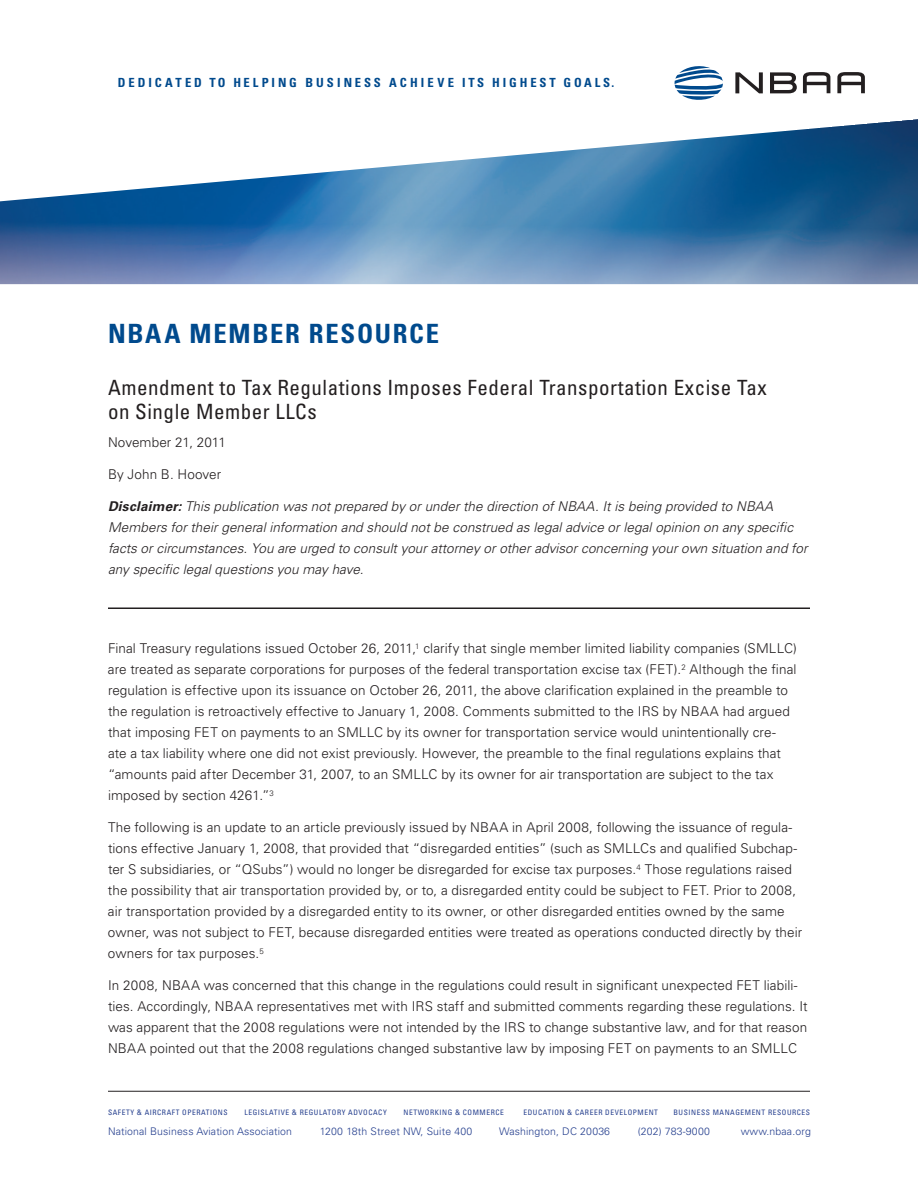
<style>
.page{position:relative;width:918px;height:1188px;background:#fff}
.page>*{position:absolute;margin:0;border:0;box-sizing:border-box;transform-origin:0 0}
.t1{font:700 condensed 26.55px "Univers LT Std";letter-spacing:.065em;color:#004a8d}
.t2{font:condensed 21px/24px "Univers LT Std";letter-spacing:.025em;color:#231f20}
.t3{font:300 13.5px/21px "Univers LT Std";letter-spacing:.005em;color:#231f20}
.t4{font:italic 300 13.5px/21px "Univers LT Std";letter-spacing:.005em;color:#231f20}
.t5{font:700 condensed 12.6px "Univers LT Std";letter-spacing:.23em;color:#004a8d}
.t6{font:300 10.5px "Univers LT Std";letter-spacing:.015em;color:#253f8e}
.t7{font:condensed 7.5px "Univers LT Std";letter-spacing:.075em;color:#253f8e}
.s1{font-weight:700}
</style>
<div class="page">
<svg style="left:674px;top:66px;width:49px;height:34px"></svg>
<svg style="left:735px;top:72px;width:28px;height:21px"></svg>
<svg style="left:770px;top:72px;width:27px;height:21px"></svg>
<svg style="left:803px;top:72px;width:27px;height:21px"></svg>
<svg style="left:837px;top:72px;width:28px;height:21px"></svg>
<img style="left:0;top:119px;width:918px;height:165px">
<hr style="left:108px;top:608px;width:702px;height:1px;background:#231f20">
<hr style="left:108px;top:1091px;width:702px;height:1px;background:#231f20">
<p class="t5" style="left:118px;top:75px;width:498px">DEDICATED TO HELPING BUSINESS ACHIEVE ITS HIGHEST GOALS.</p>
<h1 class="t1" style="left:108px;top:317px;width:332px">NBAA MEMBER RESOURCE</h1>
<h2 class="t2" style="left:108px;top:375px;width:660px">Amendment to Tax Regulations Imposes Federal Transportation Excise Tax on Single Member LLCs</h2>
<p class="t3" style="left:108px;top:432px;width:119px">November 21, 2011</p>
<p class="t3" style="left:108px;top:464px;width:115px">By John B. Hoover</p>
<p class="t4" style="left:108px;top:495px;width:701px"><span class="s1">Disclaimer:</span> This publication was not prepared by or under the direction of NBAA. It is being provided to NBAA Members for their general information and should not be construed as legal advice or legal opinion on any specific facts or circumstances. You are urged to consult your attorney or other advisor concerning your own situation and for any specific legal questions you may have.</p>
<p class="t3" style="left:108px;top:638px;width:691px">Final Treasury regulations issued October 26, 2011,<sup>1</sup> clarify that single member limited liability companies (SMLLC) are treated as separate corporations for purposes of the federal transportation excise tax (FET).<sup>2</sup> Although the final regulation is effective upon its issuance on October 26, 2011, the above clarification explained in the preamble to the regulation is retroactively effective to January 1, 2008. Comments submitted to the IRS by NBAA had argued that imposing FET on payments to an SMLLC by its owner for transportation service would unintentionally cre&shy;ate a tax liability where one did not exist previously. However, the preamble to the final regulations explains that “amounts paid after December 31, 2007, to an SMLLC by its owner for air transportation are subject to the tax imposed by section 4261.”<sup>3</sup></p>
<p class="t3" style="left:108px;top:817px;width:696px">The following is an update to an article previously issued by NBAA in April 2008, following the issuance of regula&shy;tions effective January 1, 2008, that provided that “disregarded entities” (such as SMLLCs and qualified Subchap&shy;ter S subsidiaries, or “QSubs”) would no longer be disregarded for excise tax purposes.<sup>4</sup> Those regulations raised the possibility that air transportation provided by, or to, a disregarded entity could be subject to FET. Prior to 2008, air transportation provided by a disregarded entity to its owner, or other disregarded entities owned by the same owner, was not subject to FET, because disregarded entities were treated as operations conducted directly by their owners for tax purposes.<sup>5</sup></p>
<p class="t3" style="left:108px;top:975px;width:701px">In 2008, NBAA was concerned that this change in the regulations could result in significant unexpected FET liabili&shy;ties. Accordingly, NBAA representatives met with IRS staff and submitted comments regarding these regulations. It was apparent that the 2008 regulations were not intended by the IRS to change substantive law, and for that reason NBAA pointed out that the 2008 regulations changed substantive law by imposing FET on payments to an SMLLC</p>
<p class="t7" style="left:108px;top:1108px;width:121px">SAFETY &amp; AIRCRAFT OPERATIONS</p>
<p class="t7" style="left:244px;top:1108px;width:144px">LEGISLATIVE &amp; REGULATORY ADVOCACY</p>
<p class="t7" style="left:404px;top:1108px;width:102px">NETWORKING &amp; COMMERCE</p>
<p class="t7" style="left:524px;top:1108px;width:136px">EDUCATION &amp; CAREER DEVELOPMENT</p>
<p class="t7" style="left:673px;top:1108px;width:138px">BUSINESS MANAGEMENT RESOURCES</p>
<p class="t6" style="left:108px;top:1125px;width:186px">National Business Aviation Association</p>
<p class="t6" style="left:320px;top:1125px;width:154px">1200 18th Street NW, Suite 400</p>
<p class="t6" style="left:499px;top:1125px;width:112px">Washington, DC 20036</p>
<p class="t6" style="left:638px;top:1125px;width:74px">(202) 783-9000</p>
<p class="t6" style="left:741px;top:1125px;width:72px">www.nbaa.org</p>
</div>
